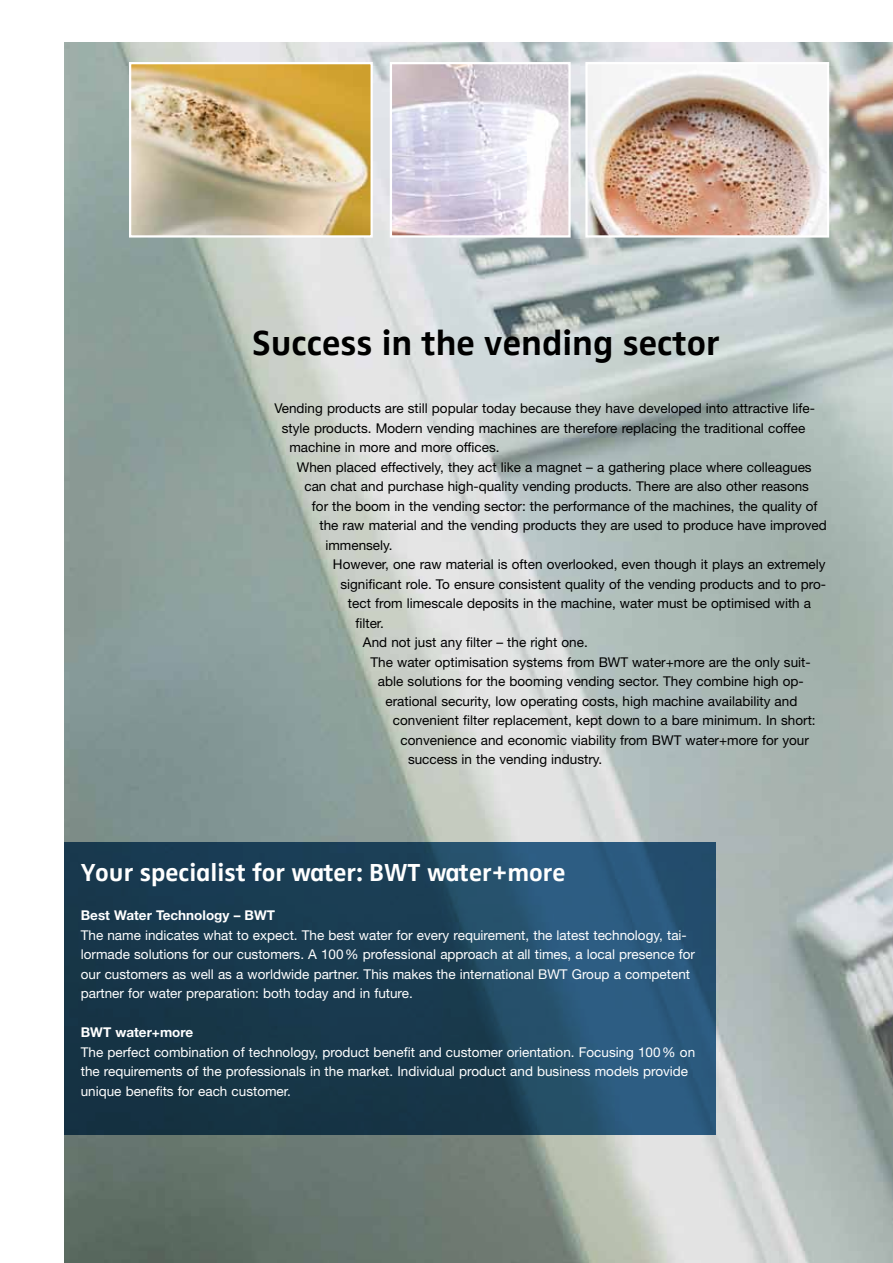
<style>
.page{position:relative;width:893px;height:1263px;background:#fff}
.page>*{position:absolute;margin:0;border:0;box-sizing:border-box;transform-origin:0 0}
.t1{font:36px "Zwo Bold LF Plain Alt";color:#000}
.t2{font:25.5px "Zwo Bold LF Plain Alt";color:#fff}
.t3{font:13.5px "Helvetica Neue LT Pro";color:#000}
.t4{font:13.5px/19.5px "Helvetica Neue LT Pro";color:#fff}
.t5{font:700 13.5px "Helvetica Neue LT Pro";color:#fff}
</style>
<div class="page">
<img style="left:64px;top:43px;width:829px;height:1220px">
<svg style="left:64px;top:842px;width:652px;height:293px;background:#1e435b"></svg>
<img style="left:132px;top:65px;width:238px;height:170px">
<div style="left:129px;top:62px;width:244px;height:176px;border:2px solid #fff"></div>
<img style="left:588px;top:65px;width:238px;height:170px">
<div style="left:585px;top:62px;width:244px;height:176px;border:2px solid #fff"></div>
<img style="left:393px;top:65px;width:175px;height:170px">
<div style="left:390px;top:62px;width:181px;height:176px;border:2px solid #fff"></div>
<h1 class="t1" style="left:252px;top:321px;width:469px">Success in the vending sector</h1>
<p class="t3" style="left:274px;top:400px;width:542px">Vending products are still popular today because they have developed into attractive life-</p>
<p class="t3" style="left:282px;top:419px;width:525px">style products. Modern vending machines are therefore replacing the traditional coffee</p>
<p class="t3" style="left:289px;top:439px;width:212px">machine in more and more offices.</p>
<p class="t3" style="left:297px;top:458px;width:516px">When placed effectively, they act like a magnet – a gathering place where colleagues</p>
<p class="t3" style="left:304px;top:478px;width:506px">can chat and purchase high-quality vending products. There are also other reasons</p>
<p class="t3" style="left:312px;top:497px;width:507px">for the boom in the vending sector: the performance of the machines, the quality of</p>
<p class="t3" style="left:319px;top:517px;width:509px">the raw material and the vending products they are used to produce have improved</p>
<p class="t3" style="left:325px;top:536px;width:69px">immensely.</p>
<p class="t3" style="left:333px;top:556px;width:494px">However, one raw material is often overlooked, even though it plays an extremely</p>
<p class="t3" style="left:340px;top:575px;width:487px">significant role. To ensure consistent quality of the vending products and to pro-</p>
<p class="t3" style="left:348px;top:595px;width:465px">tect from limescale deposits in the machine, water must be optimised with a</p>
<p class="t3" style="left:355px;top:614px;width:30px">filter.</p>
<p class="t3" style="left:363px;top:634px;width:226px">And not just any filter – the right one.</p>
<p class="t3" style="left:370px;top:653px;width:442px">The water optimisation systems from BWT water+more are the only suit-</p>
<p class="t3" style="left:378px;top:673px;width:427px">able solutions for the booming vending sector. They combine high op-</p>
<p class="t3" style="left:385px;top:692px;width:413px">erational security, low operating costs, high machine availability and</p>
<p class="t3" style="left:393px;top:712px;width:424px">convenient filter replacement, kept down to a bare minimum. In short:</p>
<p class="t3" style="left:400px;top:731px;width:410px">convenience and economic viability from BWT water+more for your</p>
<p class="t3" style="left:408px;top:751px;width:196px">success in the vending industry.</p>
<h2 class="t2" style="left:81px;top:857px;width:486px">Your specialist for water: BWT water+more</h2>
<p class="t5" style="left:81px;top:907px;width:196px">Best Water Technology – BWT</p>
<p class="t4" style="left:81px;top:925px;width:616px">The name indicates what to expect. The best water for every requirement, the latest technology, tai&shy;lormade solutions for our customers. A 100% professional approach at all times, a local presence for our customers as well as a worldwide partner. This makes the international BWT Group a competent partner for water preparation: both today and in future.</p>
<p class="t5" style="left:81px;top:1024px;width:114px">BWT water+more</p>
<p class="t4" style="left:81px;top:1042px;width:616px">The perfect combination of technology, product benefit and customer orientation. Focusing 100% on the requirements of the professionals in the market. Individual product and business models provide unique benefits for each customer.</p>
</div>
